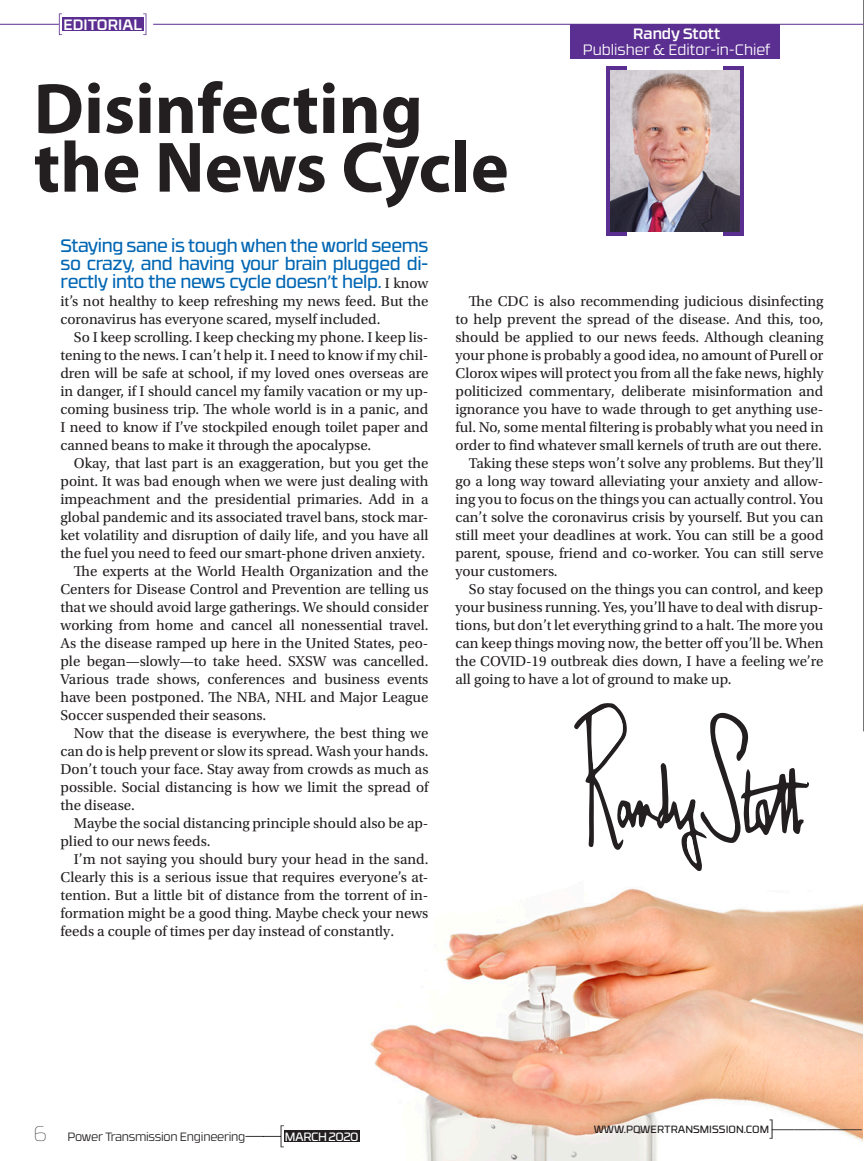
<style>
.page{position:relative;width:864px;height:1161px;background:#fff}
.page>*{position:absolute;margin:0;border:0;box-sizing:border-box;transform-origin:0 0}
.t1{font:700 72px/58.7px "Myriad Pro";color:#231f20}
.t2{font:300 condensed 24px "Myriad Pro";color:#231f20}
.t3{font:18px/18px "RB No 3.1";letter-spacing:-.02em;color:#0166b3;text-align:justify}
.t4{font:15px/18px "Utopia Std";color:#231f20}
.t5{font:300 15px "RB No 3.1";color:#fff}
.t6{font:500 15px "RB No 3.1";color:#fff}
.t7{font:300 12px "RB No 3.1";letter-spacing:-.02em;color:#231f20}
.t8{font:12px "RB No 3.1";letter-spacing:-.04em;color:#fff}
.t9{font:10.5px "RB No 3.1";color:#231f20}
.s1{font-family:"Utopia Std";font-size:15px;color:#231f20}
.s2{font-weight:100;font-size:21px}
</style>
<div class="page">
<img style="left:323px;top:888px;width:540px;height:273px">
<svg style="left:863px;top:0;width:1px;height:732px"></svg>
<svg style="left:245px;top:1125px;width:39px;height:22px"></svg>
<div style="left:284px;top:1131px;width:76px;height:11px;background:#231f20"></div>
<div style="left:606px;top:66px;width:20px;height:170px;background:#5b2e91"></div>
<div style="left:724px;top:66px;width:20px;height:170px;background:#5b2e91"></div>
<img style="left:610px;top:71px;width:130px;height:161px">
<div style="left:62px;top:17px;width:81px;height:14px;background:#5b2e91"></div>
<svg style="left:143px;top:14px;width:3px;height:21px"></svg>
<hr style="left:153px;top:24px;width:710px;height:1px;background:#5b2e91">
<svg style="left:59px;top:14px;width:3px;height:21px"></svg>
<hr style="left:0;top:24px;width:59px;height:1px;background:#5b2e91">
<div style="left:570px;top:24px;width:210px;height:35px;background:#5b2e91"></div>
<svg style="left:574px;top:703px;width:235px;height:168px"></svg>
<p class="t6" style="left:63px;top:13px;width:80px">EDITORIAL</p>
<p class="t6" style="left:633px;top:22px;width:89px">Randy Stott</p>
<p class="t5" style="left:583px;top:39px;width:189px">Publisher &amp; Editor-in-Chief</p>
<h1 class="t1" style="left:34px;top:80px;width:477px">Disinfecting the News Cycle</h1>
<p class="t3" style="left:60px;top:235px;width:370px">Staying sane is tough when the world seems so crazy, and having your brain plugged di&shy;rectly into the news cycle doesn’t help. <span class="s1">I know</span></p>
<p class="t4" style="left:60px;top:292px;width:369px">it’s not healthy to keep refreshing my news feed. But the coronavirus has everyone scared, myself included.</p>
<p class="t4" style="left:60px;top:328px;width:370px;text-align:justify;text-indent:14px">So I keep scrolling. I keep checking my phone. I keep lis&shy;tening to the news. I can’t help it. I need to know if my chil&shy;dren will be safe at school, if my loved ones overseas are in danger, if I should cancel my family vacation or my up&shy;coming business trip. The whole world is in a panic, and I need to know if I’ve stockpiled enough toilet paper and canned beans to make it through the apocalypse.</p>
<p class="t4" style="left:74px;top:454px;width:356px">Okay, that last part is an exaggeration, but you get the</p>
<p class="t4" style="left:60px;top:472px;width:369px">point. It was bad enough when we were just dealing with</p>
<p class="t4" style="left:60px;top:490px;width:370px">impeachment and the presidential primaries. Add in a</p>
<p class="t4" style="left:60px;top:508px;width:370px">global pandemic and its associated travel bans, stock mar-</p>
<p class="t4" style="left:60px;top:526px;width:369px">ket volatility and disruption of daily life, and you have all</p>
<p class="t4" style="left:60px;top:544px;width:366px">the fuel you need to feed our smart-phone driven anxiety.</p>
<p class="t4" style="left:74px;top:562px;width:356px">The experts at the World Health Organization and the</p>
<p class="t4" style="left:60px;top:580px;width:370px">Centers for Disease Control and Prevention are telling us</p>
<p class="t4" style="left:60px;top:598px;width:370px">that we should avoid large gatherings. We should consider</p>
<p class="t4" style="left:60px;top:616px;width:370px">working from home and cancel all nonessential travel.</p>
<p class="t4" style="left:60px;top:634px;width:370px">As the disease ramped up here in the United States, peo-</p>
<p class="t4" style="left:60px;top:652px;width:370px">ple began—slowly—to take heed. SXSW was cancelled.</p>
<p class="t4" style="left:60px;top:670px;width:369px">Various trade shows, conferences and business events</p>
<p class="t4" style="left:60px;top:688px;width:370px">have been postponed. The NBA, NHL and Major League</p>
<p class="t4" style="left:60px;top:706px;width:207px">Soccer suspended their seasons.</p>
<p class="t4" style="left:74px;top:724px;width:356px">Now that the disease is everywhere, the best thing we</p>
<p class="t4" style="left:60px;top:742px;width:369px">can do is help prevent or slow its spread. Wash your hands.</p>
<p class="t4" style="left:60px;top:760px;width:370px">Don’t touch your face. Stay away from crowds as much as</p>
<p class="t4" style="left:60px;top:778px;width:370px">possible. Social distancing is how we limit the spread of</p>
<p class="t4" style="left:60px;top:796px;width:76px">the disease.</p>
<p class="t4" style="left:74px;top:814px;width:356px">Maybe the social distancing principle should also be ap-</p>
<p class="t4" style="left:60px;top:832px;width:151px">plied to our news feeds.</p>
<p class="t4" style="left:74px;top:850px;width:356px">I’m not saying you should bury your head in the sand.</p>
<p class="t4" style="left:60px;top:868px;width:370px">Clearly this is a serious issue that requires everyone’s at-</p>
<p class="t4" style="left:60px;top:886px;width:370px">tention. But a little bit of distance from the torrent of in-</p>
<p class="t4" style="left:60px;top:904px;width:369px">formation might be a good thing. Maybe check your news</p>
<p class="t4" style="left:60px;top:922px;width:335px">feeds a couple of times per day instead of constantly.</p>
<p class="t4" style="left:469px;top:292px;width:356px">The CDC is also recommending judicious disinfecting</p>
<p class="t4" style="left:455px;top:310px;width:369px">to help prevent the spread of the disease. And this, too,</p>
<p class="t4" style="left:455px;top:328px;width:370px">should be applied to our news feeds. Although cleaning</p>
<p class="t4" style="left:455px;top:346px;width:369px">your phone is probably a good idea, no amount of Purell or</p>
<p class="t4" style="left:455px;top:364px;width:369px">Clorox wipes will protect you from all the fake news, highly</p>
<p class="t4" style="left:455px;top:382px;width:370px">politicized commentary, deliberate misinformation and</p>
<p class="t4" style="left:455px;top:400px;width:370px">ignorance you have to wade through to get anything use-</p>
<p class="t4" style="left:455px;top:418px;width:369px">ful. No, some mental filtering is probably what you need in</p>
<p class="t4" style="left:455px;top:436px;width:368px">order to find whatever small kernels of truth are out there.</p>
<p class="t4" style="left:469px;top:454px;width:356px">Taking these steps won’t solve any problems. But they’ll</p>
<p class="t4" style="left:455px;top:472px;width:370px">go a long way toward alleviating your anxiety and allow-</p>
<p class="t4" style="left:455px;top:490px;width:369px">ing you to focus on the things you can actually control. You</p>
<p class="t4" style="left:455px;top:508px;width:369px">can’t solve the coronavirus crisis by yourself. But you can</p>
<p class="t4" style="left:455px;top:526px;width:370px">still meet your deadlines at work. You can still be a good</p>
<p class="t4" style="left:455px;top:544px;width:369px">parent, spouse, friend and co-worker. You can still serve</p>
<p class="t4" style="left:455px;top:562px;width:104px">your customers.</p>
<p class="t4" style="left:469px;top:580px;width:356px">So stay focused on the things you can control, and keep</p>
<p class="t4" style="left:455px;top:598px;width:370px">your business running. Yes, you’ll have to deal with disrup-</p>
<p class="t4" style="left:455px;top:616px;width:369px">tions, but don’t let everything grind to a halt. The more you</p>
<p class="t4" style="left:455px;top:634px;width:370px">can keep things moving now, the better off you’ll be. When</p>
<p class="t4" style="left:455px;top:652px;width:370px">the COVID-19 outbreak dies down, I have a feeling we’re</p>
<p class="t4" style="left:455px;top:670px;width:278px">all going to have a lot of ground to make up.</p>
<p class="t7" style="left:33px;top:1128px;width:213px"><span class="s2">6</span> Power Transmission Engineering</p>
<p class="t8" style="left:285px;top:1128px;width:75px">MARCH 2020</p>
<p class="t9" style="left:594px;top:1122px;width:177px">WWW.POWERTRANSMISSION.COM</p>
<h2 class="t2" style="left:769px;top:1116px;width:96px">]————</h2>
</div>
